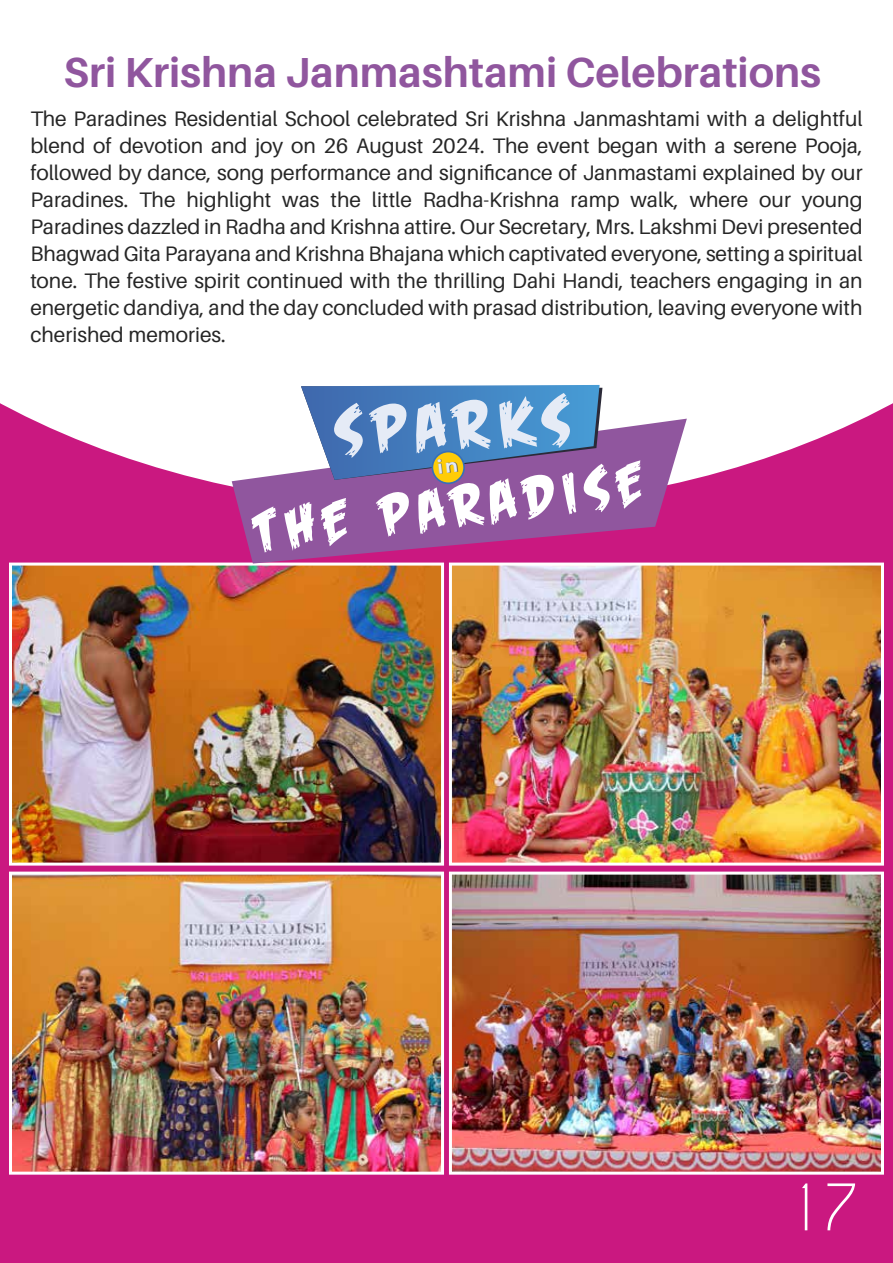
<style>
.page{position:relative;width:893px;height:1263px;background:#ca1880}
.page>*{position:absolute;margin:0;border:0;box-sizing:border-box;transform-origin:0 0}
.t1{font:64.5px "Feastof Flesh BB";color:#e5ebf6}
.t2{font:60px "Caviar Dreams";color:#fff}
.t3{font:56.7px "Feastof Flesh BB";color:#fff}
.t4{font:700 42px "Aileron";color:#90569e}
.t5{font:21px/27px "Aileron";color:#262626;text-align:justify}
</style>
<div class="page">
<div style="left:0;top:0;width:893px;height:487px;background:#fff"></div>
<img style="left:13px;top:566px;width:427px;height:296px">
<div style="left:9px;top:562px;width:435px;height:304px;border:3px solid #fff"></div>
<img style="left:453px;top:566px;width:427px;height:296px">
<div style="left:449px;top:562px;width:435px;height:304px;border:3px solid #fff"></div>
<img style="left:13px;top:876px;width:427px;height:295px">
<div style="left:9px;top:872px;width:435px;height:303px;border:3px solid #fff"></div>
<img style="left:453px;top:876px;width:427px;height:295px">
<div style="left:449px;top:872px;width:435px;height:303px;border:3px solid #fff"></div>
<svg style="left:232px;top:419px;width:455px;height:144px;fill:#90569e"></svg>
<svg style="left:431px;top:451px;width:34px;height:33px"></svg>
<div style="left:433px;top:452px;width:30px;height:30px;background:#ffcc07;border-radius:50%"></div>
<svg style="left:301px;top:385px;width:301px;height:95px;background:#5d82b8"></svg>
<h3 class="t4" style="left:64px;top:49px;width:759px">Sri Krishna Janmashtami Celebrations</h3>
<p class="t5" style="left:30px;top:106px;width:834px">The Paradines Residential School celebrated Sri Krishna Janmashtami with a delightful blend of devotion and joy on 26 August 2024. The event began with a serene Pooja, followed by dance, song performance and significance of Janmastami explained by our Paradines. The highlight was the little Radha-Krishna ramp walk, where our young Paradines dazzled in Radha and Krishna attire. Our Secretary, Mrs. Lakshmi Devi presented Bhagwad Gita Parayana and Krishna Bhajana which captivated everyone, setting a spiritual tone. The festive spirit continued with the thrilling Dahi Handi, teachers engaging in an energetic dandiya, and the day concluded with prasad distribution, leaving everyone with cherished memories.</p>
<h1 class="t1" style="left:331px;top:391px;width:239px;rotate:-3deg">SPARKS</h1>
<h3 class="t3" style="left:248px;top:496px;width:395px;rotate:-7deg">THE PARADISE</h3>
<h2 class="t2" style="left:786px;top:1171px;width:75px">17</h2>
</div>
